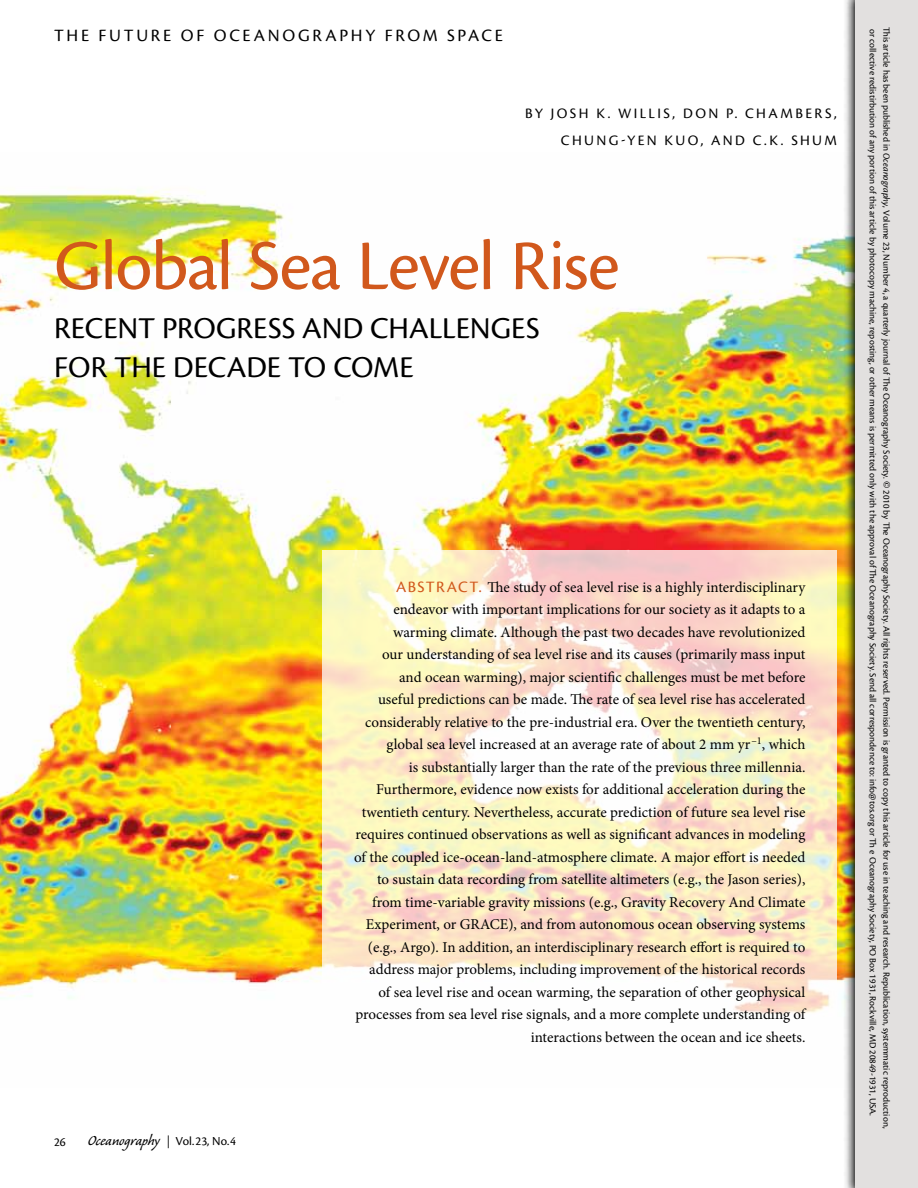
<style>
.page{position:relative;width:918px;height:1188px;background:#fff}
.page>*{position:absolute;margin:0;border:0;box-sizing:border-box;transform-origin:0 0}
.t1{font:73.5px "Cronos Pro";letter-spacing:-.015em;color:#d1581c}
.t2{font:31.5px/39px "Cronos Pro";color:#000}
.t3{font:18px "Cronos Pro";letter-spacing:.155em;color:#000}
.t4{font:15px/22.5px "Minion Pro";color:#000;text-align:right}
.t5{font:15px/27px "Cronos Pro";letter-spacing:.16em;color:#000;text-align:right}
.t6{font:12.75px "Cronos Pro";color:#000}
.t7{font:9.75px/13.5px "Cronos Pro";color:#000}
.s1{font-family:"Caliban";font-size:18px}
.s2{font-family:"Minion Pro"}
.s3{font-family:"Cronos Pro";font-size:16.5px;color:#d1581c}
.s4{font-style:italic}
.s5{font-family:"Minion Pro";font-weight:600;font-size:10.5px}
</style>
<div class="page">
<img style="left:0;top:188px;width:843px;height:811px">
<svg style="left:322px;top:550px;width:515px;height:464px"></svg>
<img style="left:843px;top:0;width:12px;height:1188px">
<div style="left:855px;top:0;width:63px;height:1188px;background:#e2e0df"></div>
<p class="t3" style="left:54px;top:25px;width:450px">THE FUTURE OF OCEAN OGRAPHY FROM SPACE</p>
<p class="t5" style="left:525px;top:100px;width:313px">BY JOSH K. WILL IS, DON P. CHAMBERS,<br>CHUNG-YEN KUO, AND C.K. SHUM</p>
<h1 class="t1" style="left:54px;top:224px;width:567px">GLOBAL SEA LEVEL RISE</h1>
<h2 class="t2" style="left:54px;top:309px;width:484px">RECENT PROGRESS AND CHALLENGES<br>FOR THE DECADE TO COME</h2>
<p class="t6" style="left:54px;top:1134px;width:183px">26 <span class="s1">Oceanography</span> <span class="s2">|</span> VOL.23, NO.4</p>
<p class="t4" style="left:354px;top:576px;width:453px"><span class="s3">ABST RACT.</span> The study of sea level rise is a highly interdisciplinary endeavor with important implications for our society as it adapts to a warming climate. Although the past two decades have revolutionized<br>our understanding of sea level rise and its causes (primarily mass input<br>and ocean warming), major scientific challenges must be met before<br>useful predictions can be made. The rate of sea level rise has accelerated considerably relative to the pre-industrial era. Over the twentieth century, global sea level increased at an average rate of about 2 mm yr<sup>–1</sup>, which<br>is substantially larger than the rate of the previous three millennia.<br>Furthermore, evidence now exists for additional acceleration during the twentieth century. Nevertheless, accurate prediction of future sea level rise requires continued observations as well as significant advances in modeling of the coupled ice-ocean-land-atmosphere climate. A major effort is needed to sustain data recording from satellite altimeters (e.g., the Jason series), from time-variable gravity missions (e.g., Gravity Recovery And Climate Experiment, or GRACE), and from autonomous ocean observing systems (e.g., Argo). In addition, an interdisciplinary research effort is required to address major problems, including improvement of the historical records of sea level rise and ocean warming, the separation of other geophysical processes from sea level rise signals, and a more complete understanding of interactions between the ocean and ice sheets.</p>
<p class="t7" style="left:893px;top:27px;width:1103px;rotate:90deg">THIS ARTICLE HAS BEEN PUBLISHED IN <span class="s4">Oceanography</span>, VOLUME 23, NUMBER 4, A QUARTERLY JOURNAL OF THE OCEANOGRAPHY SOCIETY. <span class="s5">©</span> 2010 BY THE OCEANOGRAPHY SOCIETY. ALL RIGHTS RESERVED. PERMISSION IS GRANTED TO COPY THIS ARTICLE FOR USE IN TEACHING AND RESEARCH. REPUBLICATION, SYSTEMMATIC REPRODUCTION,<br>OR COLLECTIVE REDISTIRBUTION OF ANY PORTION OF THIS ARTICLE BY PHOTOCOPY MACHINE, REPOSTING, OR OTHER MEANS IS PERMITTED ONLY WITH THE APPROVAL OF THE OCEANOGRAPHY SOCIETY. SEND ALL CORRESPONDENCE TO: INFO@TOS.ORG OR TH E OCEANOGRAPHY SOCIETY, PO BOX 1931, ROCKVILLE, MD 20849-1931, USA.</p>
</div>
